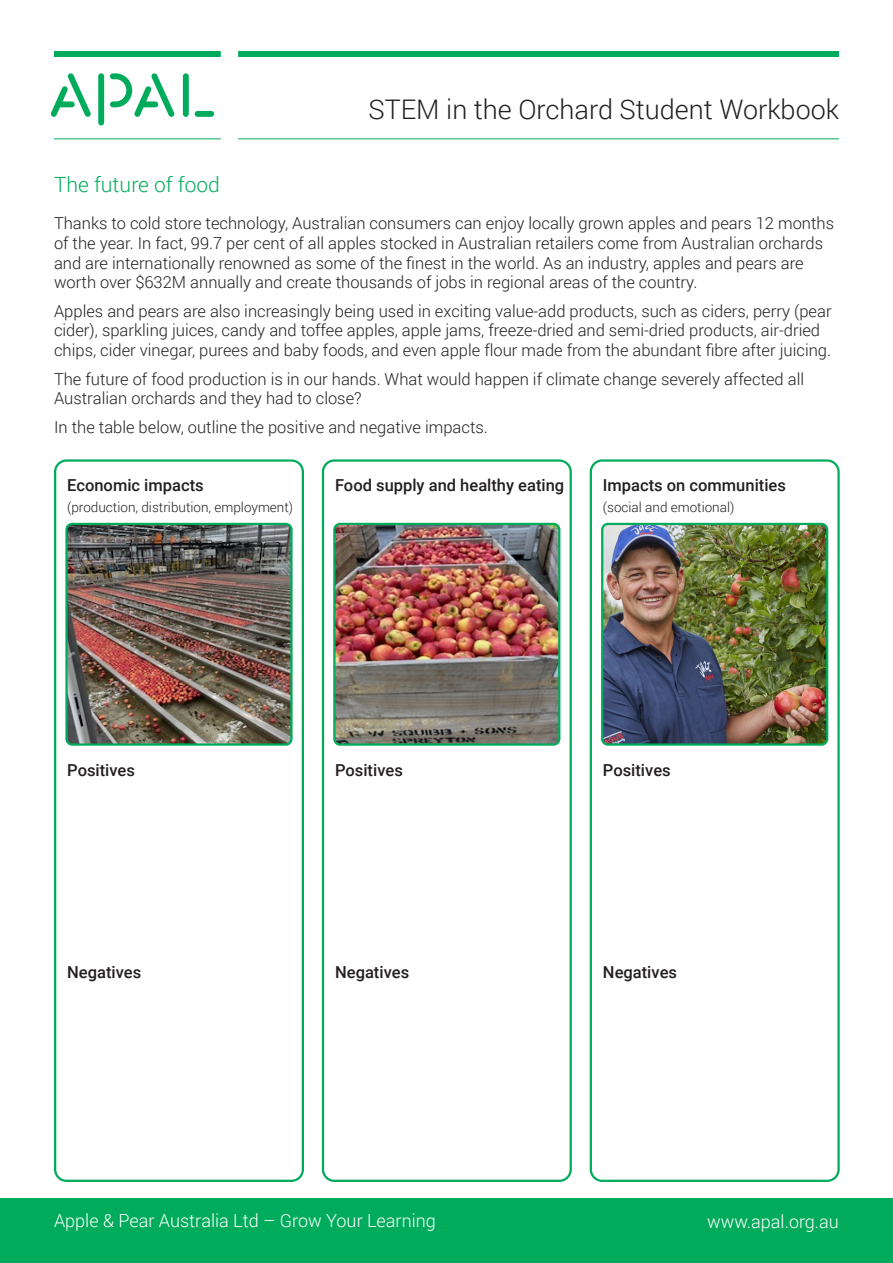
<style>
.page{position:relative;width:893px;height:1263px;background:#fff}
.page>*{position:absolute;margin:0;border:0;box-sizing:border-box;transform-origin:0 0}
.t1{font:300 27px "Roboto";color:#231f20}
.t2{font:300 21px "Roboto";color:#00ac5c}
.t3{font:300 18px "Roboto";color:#fff}
.t4{font:300 16.5px/19.8px "Roboto";color:#231f20}
.t5{font:500 16.5px "Roboto";color:#231f20}
.t6{font:300 13.5px "Roboto";color:#231f20}
</style>
<div class="page">
<img style="left:68px;top:526px;width:222px;height:217px">
<div style="left:65px;top:523px;width:228px;height:223px;border:2px solid #00ac5c;border-radius:6px"></div>
<img style="left:336px;top:524px;width:223px;height:219px">
<div style="left:333px;top:523px;width:227px;height:223px;border:2px solid #00ac5c;border-radius:6px"></div>
<img style="left:604px;top:524px;width:223px;height:219px">
<div style="left:601px;top:523px;width:227px;height:223px;border:2px solid #00ac5c;border-radius:6px"></div>
<svg style="left:50px;top:73px;width:41px;height:44px"></svg>
<div style="left:195px;top:111px;width:19px;height:6px;background:#00ac5c;border-radius:3px"></div>
<div style="left:183px;top:73px;width:6px;height:44px;background:#00ac5c;border-radius:3px"></div>
<div style="left:98px;top:73px;width:6px;height:52px;background:#00ac5c;border-radius:3px"></div>
<svg style="left:110px;top:73px;width:65px;height:44px"></svg>
<div style="left:54px;top:51px;width:167px;height:6px;background:#00ac5c"></div>
<div style="left:238px;top:51px;width:601px;height:6px;background:#00ac5c"></div>
<hr style="left:54px;top:138px;width:167px;height:1px;background:#00ac5c">
<hr style="left:238px;top:138px;width:601px;height:1px;background:#00ac5c">
<div style="left:0;top:1198px;width:892px;height:65px;background:#00ac5c"></div>
<div style="left:54px;top:459px;width:250px;height:723px;border:2px solid #00ac5c;border-radius:11px"></div>
<div style="left:322px;top:459px;width:250px;height:723px;border:2px solid #00ac5c;border-radius:11px"></div>
<div style="left:590px;top:459px;width:250px;height:723px;border:2px solid #00ac5c;border-radius:11px"></div>
<h1 class="t1" style="left:368px;top:91px;width:472px">STEM in the Orchard Student Workbook</h1>
<p class="t2" style="left:54px;top:170px;width:167px">The future of food</p>
<p class="t4" style="left:54px;top:213px;width:782px">Thanks to cold store technology, Australian consumers can enjoy locally grown apples and pears 12 months of the year. In fact, 99.7 per cent of all apples stocked in Australian retailers come from Australian orchards and are internationally renowned as some of the finest in the world. As an industry, apples and pears are worth over $632M annually and create thousands of jobs in regional areas of the country.</p>
<p class="t4" style="left:54px;top:300px;width:779px">Apples and pears are also increasingly being used in exciting value-add products, such as ciders, perry (pear cider), sparkling juices, candy and toffee apples, apple jams, freeze-dried and semi-dried products, air-dried chips, cider vinegar, purees and baby foods, and even apple flour made from the abundant fibre after juicing.</p>
<p class="t4" style="left:54px;top:368px;width:752px">The future of food production is in our hands. What would happen if climate change severely affected all<br>Australian orchards and they had to close?</p>
<p class="t4" style="left:54px;top:416px;width:435px">In the table below, outline the positive and negative impacts.</p>
<p class="t5" style="left:67px;top:474px;width:138px">Economic impacts</p>
<p class="t6" style="left:67px;top:497px;width:227px">(production, distribution, employment)</p>
<p class="t5" style="left:335px;top:474px;width:231px">Food supply and healthy eating</p>
<p class="t5" style="left:603px;top:474px;width:185px">Impacts on communities</p>
<p class="t6" style="left:603px;top:497px;width:133px">(social and emotional)</p>
<p class="t5" style="left:67px;top:759px;width:69px">Positives</p>
<p class="t5" style="left:335px;top:759px;width:69px">Positives</p>
<p class="t5" style="left:603px;top:759px;width:69px">Positives</p>
<p class="t5" style="left:67px;top:960px;width:76px">Negatives</p>
<p class="t5" style="left:335px;top:960px;width:76px">Negatives</p>
<p class="t5" style="left:603px;top:960px;width:76px">Negatives</p>
<p class="t3" style="left:54px;top:1208px;width:383px">Apple &amp; Pear Australia Ltd – Grow Your Learning</p>
<p class="t3" style="left:707px;top:1209px;width:133px">www.apal.org.au</p>
</div>
